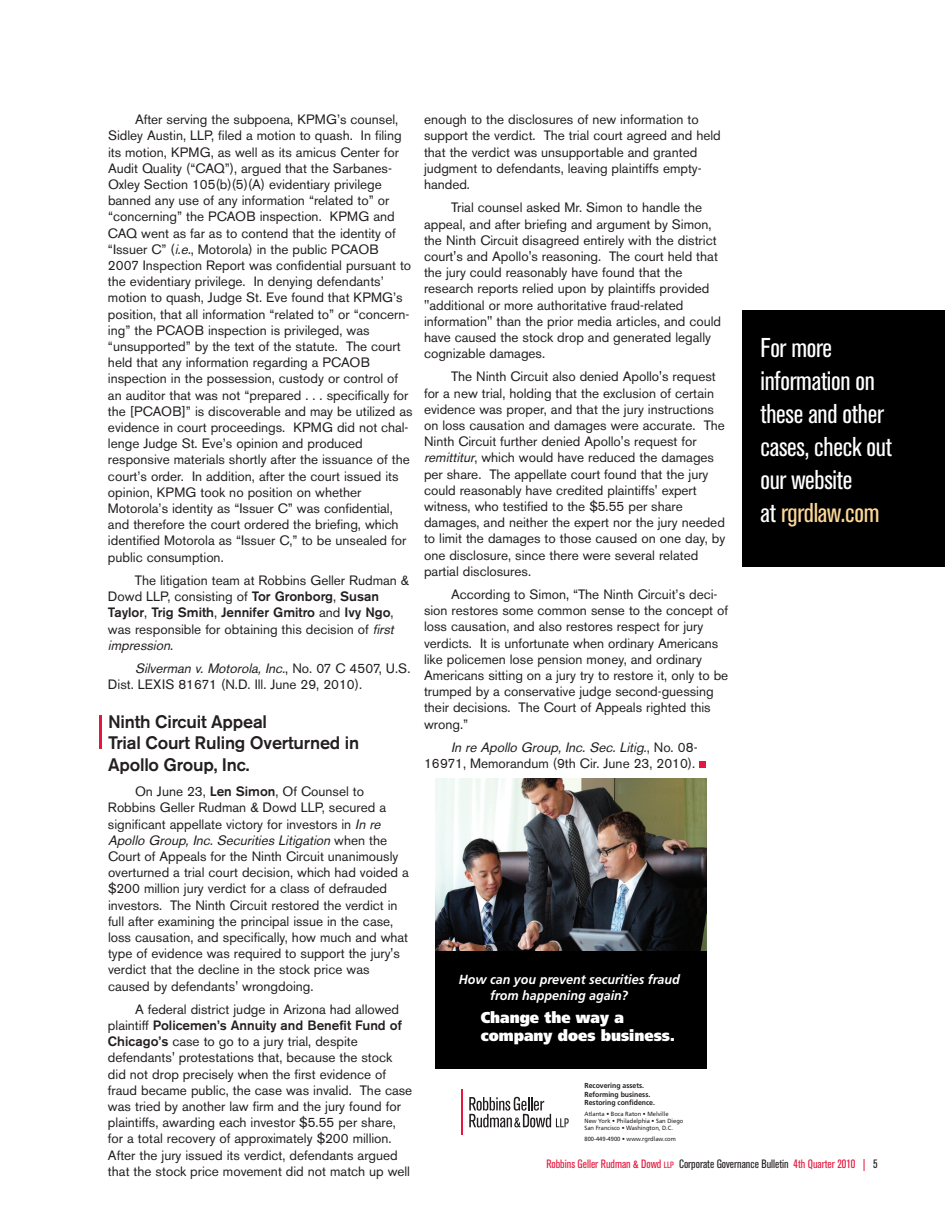
<style>
.page{position:relative;width:945px;height:1215px;background:#fff}
.page>*{position:absolute;margin:0;border:0;box-sizing:border-box;transform-origin:0 0}
.t1{font:condensed 27px/33px "Akzidenz Grotesk BQ";letter-spacing:-.01em;color:#fff}
.t2{font:500 18px/21.6px "Akzidenz Grotesk BE";letter-spacing:-.01em;color:#231f20}
.t3{font:900 15.75px/18.9px "Frutiger";color:#fff;scale:.93 1}
.t4{font:13.5px/16.2px "Akzidenz Grotesk BE";color:#231f20}
.t5{font:italic 700 13.2px/15.8px "Frutiger";color:#fff;scale:.96 1}
.t6{font:condensed 12px "Akzidenz Grotesk BQ";color:#e4183e}
.t7{font:700 7.2px/8.7px "Frutiger";color:#231f20;scale:.96 1}
.t8{font:6px/6.6px "Frutiger";color:#231f20;scale:.96 1}
.s1{font-style:italic}
.s2{font-weight:500}
.s3{color:#fed895}
.s4{font-size:9px}
.s5{color:#231f20}
</style>
<div class="page">
<div style="left:742px;top:310px;width:203px;height:257px;background:#000001"></div>
<svg style="left:699px;top:762px;width:6px;height:6px"></svg>
<hr style="left:99px;top:716px;width:3px;height:33px;background:#e4183e">
<div style="left:435px;top:936px;width:271px;height:133px;background:#000"></div>
<svg style="left:469px;top:1097px;width:100px;height:30px"></svg>
<hr style="left:461px;top:1089px;width:1px;height:46px;background:#e4183e">
<img style="left:435px;top:779px;width:271px;height:171px">
<p class="t4" style="left:108px;top:113px;width:306px;text-indent:27px">After serving the subpoena, KPMG’s counsel, Sidley Austin, LLP, filed a motion to quash. In filing its motion, KPMG, as well as its amicus Center for Audit Quality (“CAQ”), argued that the Sarbanes-Oxley Section 105(b)(5)(A) evidentiary privilege banned any use of any information “related to” or “concerning” the PCAOB inspection. KPMG and CAQ went as far as to contend that the identity of “Issuer C” (<span class="s1">i.e.</span>, Motorola) in the public PCAOB 2007 Inspection Report was confidential pursuant to the evidentiary privilege. In denying defendants’ motion to quash, Judge St. Eve found that KPMG’s position, that all information “related to” or “concern&shy;ing” the PCAOB inspection is privileged, was “unsupported” by the text of the statute. The court held that any information regarding a PCAOB inspection in the possession, custody or control of an auditor that was not “prepared . . . specifically for the [PCAOB]” is discoverable and may be utilized as evidence in court proceedings. KPMG did not chal&shy;lenge Judge St. Eve’s opinion and produced responsive materials shortly after the issuance of the court’s order. In addition, after the court issued its opinion, KPMG took no position on whether Motorola’s identity as “Issuer C” was confidential, and therefore the court ordered the briefing, which identified Motorola as “Issuer C,” to be unsealed for public consumption.</p>
<p class="t4" style="left:108px;top:574px;width:303px;text-indent:27px">The litigation team at Robbins Geller Rudman &amp; Dowd LLP, consisting of <span class="s2">Tor Gronborg</span>, <span class="s2">Susan Taylor</span>, <span class="s2">Trig Smith</span>, <span class="s2">Jennifer Gmitro</span> and <span class="s2">Ivy Ngo</span>, was responsible for obtaining this decision of <span class="s1">first impression</span>.</p>
<p class="t4" style="left:108px;top:662px;width:304px;text-indent:27px"><span class="s1">Silverman v. Motorola, Inc.</span>, N o . 0 7 C 4 5 0 7, U . S .<br>Dist. LEXIS 81671 (N.D. Ill. June 29, 2010).</p>
<h2 class="t2" style="left:108px;top:712px;width:253px">Ninth Circuit Appeal<br>Trial Court Ruling Overturned in<br>Apollo Group, Inc.</h2>
<p class="t4" style="left:108px;top:785px;width:302px;text-indent:27px">On June 23, <span class="s2">Len Simon</span>, Of Counsel to Robbins Geller Rudman &amp; Dowd LLP, secured a significant appellate victory for investors in <span class="s1">Inre Apollo Group, Inc. Securities Litigation</span> w h e n t h e Court of Appeals for the Ninth Circuit unanimously overturned a trial court decision, which had voided a $200 million jury verdict for a class of defrauded investors. The Ninth Circuit restored the verdict in full after examining the principal issue in the case, loss causation, and specifically, how much and what type of evidence was required to support the jury's verdict that the decline in the stock price was caused by defendants' wrongdoing.</p>
<p class="t4" style="left:108px;top:1002px;width:306px;text-indent:27px">A federal district judge in Arizona had allowed plaintiff <span class="s2">Policemen’s Annuity and Benefit Fund of Chicago’s</span> case to go to a jury trial, despite defendants' protestations that, because the stock did not drop precisely when the first evidence of fraud became public, the case was invalid. The case was tried by another law firm and the jury found for plaintiffs, awarding each investor $5.55 per share, for a total recovery of approximately $200 million.<br>After the jury issued its verdict, defendants argued that the stock price movement did not match up well</p>
<p class="t4" style="left:424px;top:113px;width:298px">enough to the disclosures of new information to support the verdict. The trial court agreed and held that the verdict was unsupportable and granted judgment to defendants, leaving plaintiffs empty&shy;handed.</p>
<p class="t4" style="left:424px;top:201px;width:299px;text-indent:27px">Trial counsel asked Mr. Simon to handle the appeal, and after briefing and argument by Simon, the Ninth Circuit disagreed entirely with the district court's and Apollo's reasoning. The court held that the jury could reasonably have found that the research reports relied upon by plaintiffs provided "additional or more authoritative fraud-related information" than the prior media articles, and could have caused the stock drop and generated legally cognizable damages.</p>
<p class="t4" style="left:424px;top:370px;width:303px;text-indent:27px">The Ninth Circuit also denied Apollo's request for a new trial, holding that the exclusion of certain evidence was proper, and that the jury instructions on loss causation and damages were accurate. The Ninth Circuit further denied Apollo's request for <span class="s1">remittitur</span>, which would have reduced the damages per share. The appellate court found that the jury could reasonably have credited plaintiffs' expert witness, who testified to the $5.55 per share damages, and neither the expert nor the jury needed to limit the damages to those caused on one day, by one disclosure, since there were several related partial disclosures.</p>
<p class="t4" style="left:424px;top:588px;width:306px;text-indent:27px">According to Simon, “The Ninth Circuit’s deci&shy;sion restores some common sense to the concept of loss causation, and also restores respect for jury verdicts. It is unfortunate when ordinary Americans like policemen lose pension money, and ordinary Americans sitting on a jury try to restore it, only to be trumped by a conservative judge second-guessing their decisions. The Court of Appeals righted this wrong.”</p>
<p class="t4" style="left:424px;top:740px;width:275px;text-align:right"><span class="s1">In re Apollo Group, Inc. Sec. Litig.</span>, N o . 0 8 -<br>16971, Memorandum (9th Cir. June 23, 2010).</p>
<h1 class="t1" style="left:760px;top:333px;width:133px">For more information on these and other cases, check out our website<br>at <span class="s3">rgrdlaw.com</span></h1>
<p class="t5" style="left:490px;top:973px;width:199px;text-indent:-31px">How can you prevent securities fraud from happening again?</p>
<p class="t3" style="left:481px;top:1009px;width:211px">Change the way a company does business.</p>
<p class="t7" style="left:585px;top:1082px;width:75px">Recovering assets.<br>Reforming business.<br>Restoring confidence.</p>
<p class="t8" style="left:585px;top:1111px;width:105px">Atlanta • Boca Raton • Melville<br>New York • Philadelphia • San Diego<br>San Francisco • Washington, D.C.</p>
<p class="t8" style="left:585px;top:1136px;width:97px">800-449-4900 • www.rgrdlaw.com</p>
<p class="t6" style="left:546px;top:1160px;width:333px">Robbins Geller Rudman &amp; Dowd <span class="s4">LLP</span> <span class="s5">Corporate Governance Bulletin</span> 4th Quarter 2010 | <span class="s5">5</span></p>
</div>
